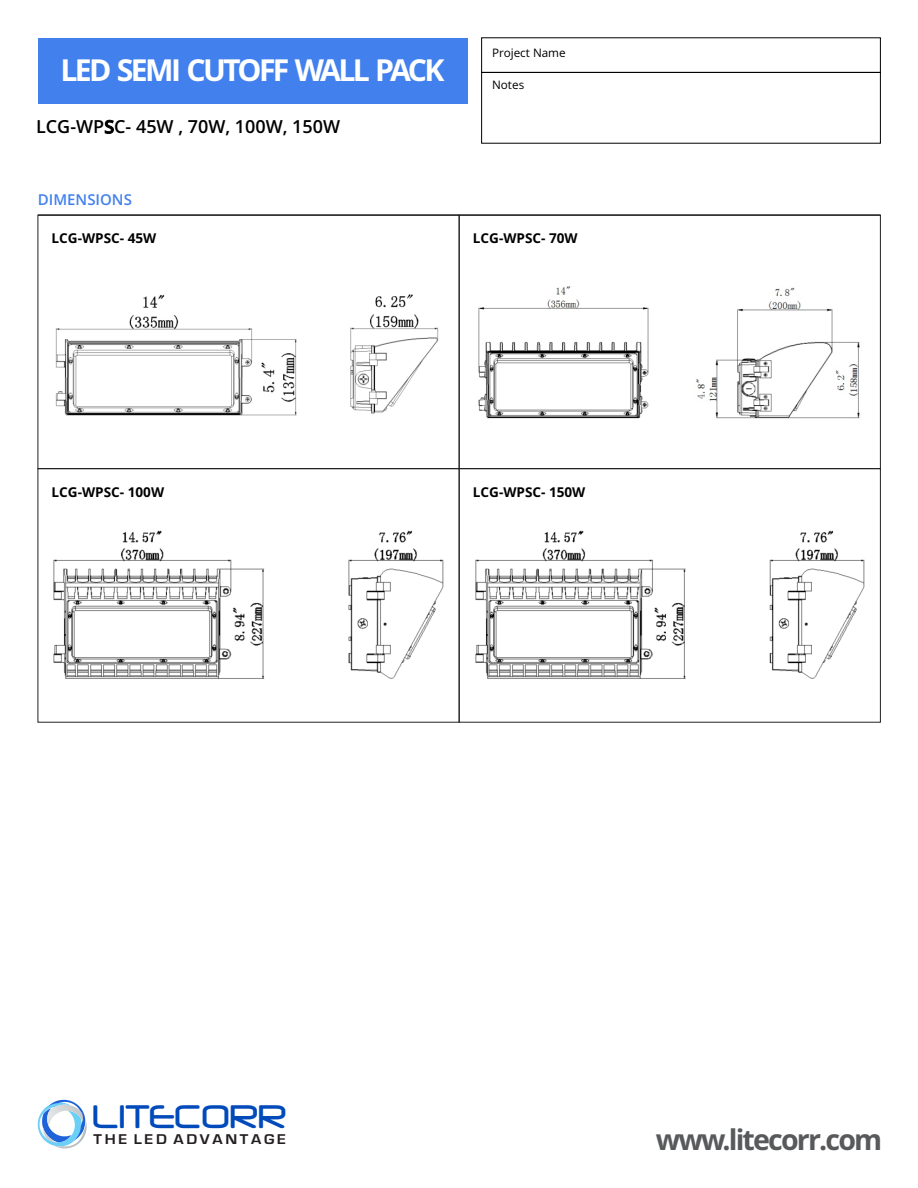
<style>
.page{position:relative;width:918px;height:1188px;background:#fff}
.page>*{position:absolute;margin:0;border:0;box-sizing:border-box;transform-origin:0 0}
.t1{font:38.55px "Neuropol";color:#004aba;scale:.93 1}
.t2{font:700 30.3px "Open Sans";letter-spacing:-.085em;color:#fff}
.t3{font:700 28.65px "Open Sans";letter-spacing:-.065em;color:#58595b}
.t4{font:600 18px "Open Sans";color:#000}
.t5{font:600 15px "Open Sans";color:#4281ed}
.t6{font:700 14.7px "Eurostile";letter-spacing:.17em;color:#231f20;scale:1.1 1}
.t7{font:700 13.5px "Open Sans";color:#000}
.t8{font:11.7px "Open Sans";color:#000}
</style>
<div class="page">
<svg style="left:38px;top:1100px;width:47px;height:48px"></svg>
<div style="left:481px;top:72px;width:400px;height:72px;border:1px solid #000"></div>
<div style="left:38px;top:38px;width:430px;height:65px;background:#4281ed"></div>
<div style="left:459px;top:215px;width:422px;height:254px;border:1px solid #231f20"></div>
<div style="left:38px;top:468px;width:422px;height:255px;border:1px solid #231f20"></div>
<div style="left:459px;top:468px;width:422px;height:255px;border:1px solid #231f20"></div>
<img style="left:55px;top:294px;width:384px;height:122px">
<img style="left:478px;top:286px;width:382px;height:133px">
<img style="left:53px;top:530px;width:391px;height:149px">
<img style="left:475px;top:530px;width:390px;height:149px">
<h2 class="t2" style="left:61px;top:58px;width:385px">LED SEMI CUTOFF WALL PACK</h2>
<h3 class="t4" style="left:36px;top:120px;width:305px">LCG-WPSC- 45W , 70W, 100W, 150W</h3>
<p class="t8" style="left:492px;top:48px;width:75px">Project Name</p>
<p class="t8" style="left:492px;top:80px;width:34px">Notes</p>
<p class="t5" style="left:38px;top:193px;width:96px">DIMENSIONS</p>
<p class="t7" style="left:52px;top:233px;width:106px">LCG-WPSC- 45W</p>
<p class="t7" style="left:473px;top:233px;width:106px">LCG-WPSC- 70W</p>
<p class="t7" style="left:52px;top:487px;width:114px">LCG-WPSC- 100W</p>
<p class="t7" style="left:473px;top:487px;width:114px">LCG-WPSC- 150W</p>
<h1 class="t1" style="left:93px;top:1099px;width:210px">LITECORR</h1>
<p class="t6" style="left:94px;top:1134px;width:176px">THE LED ADVANTAGE</p>
<h3 class="t3" style="left:656px;top:1128px;width:228px">www.litecorr.com</h3>
</div>
